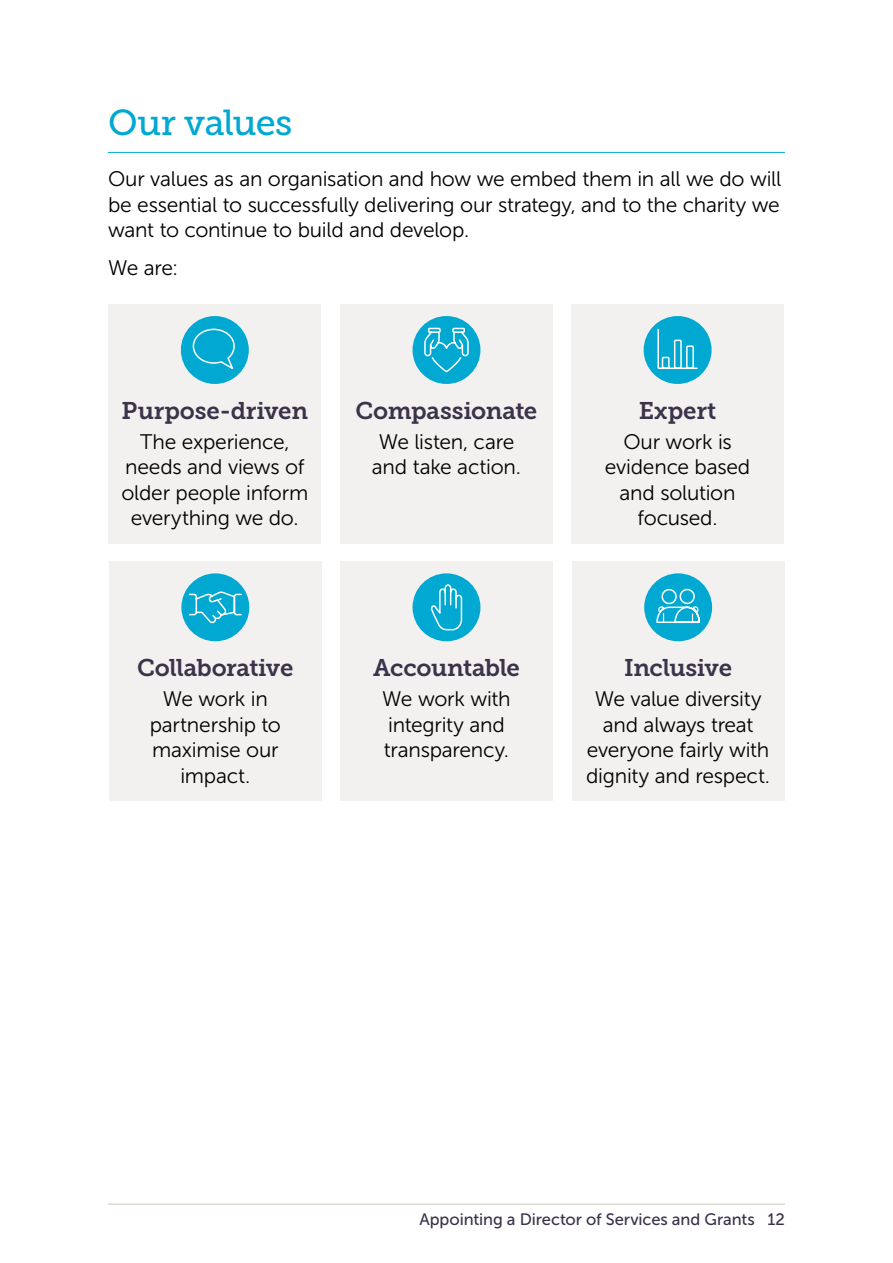
<style>
.page{position:relative;width:893px;height:1263px;background:#fff}
.page>*{position:absolute;margin:0;border:0;box-sizing:border-box;transform-origin:0 0}
.t1{font:36px "Museo Slab 500";letter-spacing:-.015em;color:#00a8d2}
.H4{font:24px "Museo Slab 700";letter-spacing:-.01em;color:#3b334a}
.t2{font:21px/25.5px "Museo Sans 300";letter-spacing:-.01em;color:#000;text-align:center}
.t3{font:16.5px "Museo Sans 500";letter-spacing:-.005em;color:#3b334a}
</style>
<div class="page">
<hr style="left:108px;top:1204px;width:677px;height:1px;background:#d0c7bd">
<hr style="left:108px;top:152px;width:677px;height:1px;background:#00a8d2">
<div style="left:109px;top:304px;width:212px;height:239px;background:#f3f1ef"></div>
<div style="left:181px;top:316px;width:68px;height:68px;background:#00a8d2;border-radius:50%"></div>
<div style="left:109px;top:561px;width:213px;height:240px;background:#f3f1ef"></div>
<div style="left:181px;top:573px;width:68px;height:68px;background:#00a8d2;border-radius:50%"></div>
<div style="left:340px;top:304px;width:213px;height:239px;background:#f3f1ef"></div>
<div style="left:413px;top:316px;width:67px;height:68px;background:#00a8d2;border-radius:50%"></div>
<div style="left:340px;top:561px;width:213px;height:240px;background:#f3f1ef"></div>
<div style="left:413px;top:573px;width:67px;height:68px;background:#00a8d2;border-radius:50%"></div>
<div style="left:571px;top:304px;width:213px;height:239px;background:#f3f1ef"></div>
<div style="left:644px;top:316px;width:68px;height:68px;background:#00a8d2;border-radius:50%"></div>
<div style="left:572px;top:561px;width:212px;height:240px;background:#f3f1ef"></div>
<div style="left:644px;top:573px;width:68px;height:68px;background:#00a8d2;border-radius:50%"></div>
<svg style="left:656px;top:588px;width:44px;height:36px"></svg>
<svg style="left:431px;top:584px;width:32px;height:47px"></svg>
<svg style="left:424px;top:327px;width:45px;height:46px"></svg>
<svg style="left:188px;top:591px;width:54px;height:33px"></svg>
<svg style="left:657px;top:328px;width:41px;height:42px"></svg>
<svg style="left:192px;top:328px;width:43px;height:41px"></svg>
<h2 class="t1" style="left:108px;top:103px;width:186px">Our values</h2>
<p class="t2" style="left:108px;top:166px;width:675px;text-align:justify">Our values as an organisation and how we embed them in all we do will be essential to successfully delivering our strategy, and to the charity we want to continue to build and develop.</p>
<p class="t2" style="left:108px;top:255px;width:72px">We are:</p>
<h3 class="H4" style="left:122px;top:397px;width:188px">Purpose-driven</h3>
<p class="t2" style="left:121px;top:429px;width:188px">The experience, needs and views of older people inform everything we do.</p>
<h3 class="H4" style="left:356px;top:397px;width:183px">Compassionate</h3>
<p class="t2" style="left:372px;top:429px;width:151px">We listen, care and take action.</p>
<h3 class="H4" style="left:639px;top:397px;width:79px">Expert</h3>
<p class="t2" style="left:605px;top:429px;width:147px">Our work is evidence based and solution focused.</p>
<h3 class="H4" style="left:137px;top:654px;width:158px">Collaborative</h3>
<p class="t2" style="left:150px;top:686px;width:133px">We work in partnership to maximise our impact.</p>
<h3 class="H4" style="left:373px;top:654px;width:148px">Accountable</h3>
<p class="t2" style="left:382px;top:686px;width:130px;text-align:left">We work with integrity and transparency.</p>
<h3 class="H4" style="left:624px;top:654px;width:109px">Inclusive</h3>
<p class="t2" style="left:586px;top:686px;width:185px">We value diversity and always treat everyone fairly with dignity and respect.</p>
<p class="t3" style="left:419px;top:1210px;width:367px">Appointing a Director of Services and Grants 12</p>
</div>
